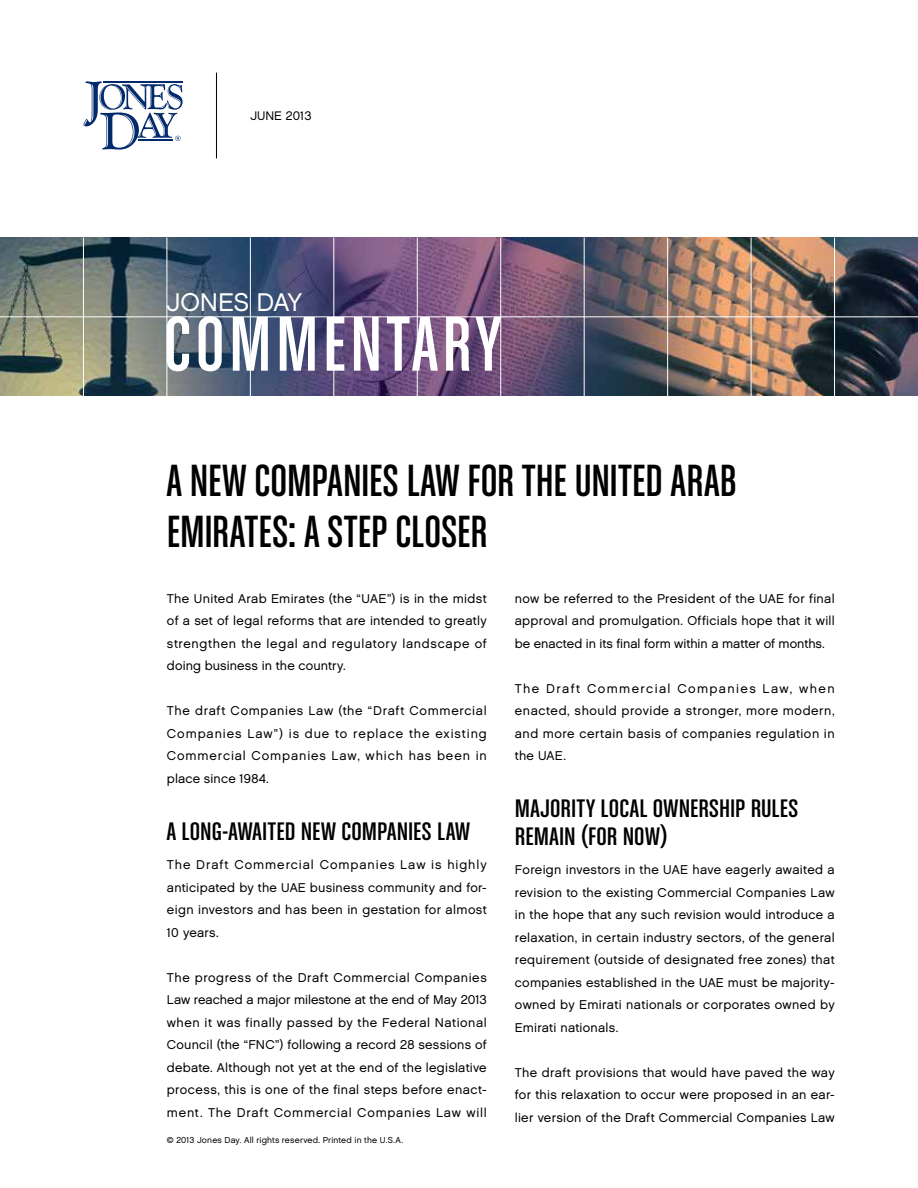
<style>
.page{position:relative;width:918px;height:1188px;background:#fff}
.page>*{position:absolute;margin:0;border:0;box-sizing:border-box;transform-origin:0 0}
.t1{font:82.5px "Chalet Comprime Cologne Sixty";letter-spacing:.055em;color:#fff}
.t2{font:48px/51px "Chalet Comprime Cologne Sixty";letter-spacing:.005em;color:#000}
.t3{font:27px/27.8px "Chalet Comprime Cologne Sixty";letter-spacing:.005em;color:#000;scale:1.1 1}
.t4{font:25.5px "Chalet London Nineteen Sixty";letter-spacing:-.005em;color:#fff}
.t5{font:12.75px/22.5px "Chalet London Nineteen Sixty";letter-spacing:.03em;color:#000;text-align:justify}
.t6{font:12.3px "Chalet London Nineteen Sixty";color:#000}
.t7{font:8.7px "Chalet London Nineteen Sixty";letter-spacing:.02em;color:#000}
</style>
<div class="page">
<img style="left:0;top:237px;width:918px;height:158px">
<hr style="left:167px;top:238px;width:1px;height:160px;background:#fff">
<hr style="left:83px;top:238px;width:1px;height:160px;background:#fff">
<hr style="left:250px;top:238px;width:1px;height:160px;background:#fff">
<hr style="left:334px;top:238px;width:1px;height:160px;background:#fff">
<hr style="left:417px;top:238px;width:1px;height:160px;background:#fff">
<hr style="left:500px;top:238px;width:1px;height:160px;background:#fff">
<hr style="left:584px;top:238px;width:1px;height:160px;background:#fff">
<hr style="left:667px;top:238px;width:1px;height:160px;background:#fff">
<hr style="left:751px;top:238px;width:1px;height:160px;background:#fff">
<hr style="left:834px;top:238px;width:1px;height:160px;background:#fff">
<hr style="left:0;top:317px;width:918px;height:1px;background:#fff">
<hr style="left:216px;top:73px;width:1px;height:85px;background:#000">
<svg style="left:83px;top:81px;width:100px;height:69px"></svg>
<p class="t6" style="left:250px;top:108px;width:16px">June</p>
<p class="t6" style="left:286px;top:108px;width:27px">2013</p>
<h3 class="t4" style="left:166px;top:286px;width:137px">JONES DAY</h3>
<h1 class="t1" style="left:164px;top:299px;width:339px">COMMENTARY</h1>
<h2 class="t2" style="left:167px;top:454px;width:571px">A NEW COMPANIES LAW FOR THE UNITED ARAB<br>EMIRATES: A STEP CLOSER</h2>
<p class="t5" style="left:167px;top:587px;width:321px">The United Arab Emirates (the “UAE”) is in the midst of a set of legal reforms that are intended to greatly strengthen the legal and regulatory landscape of doing business in the country.</p>
<p class="t5" style="left:167px;top:700px;width:321px">The draft Companies Law (the “Draft Commercial Companies Law”) is due to replace the existing Commercial Companies Law, which has been in place since 1984.</p>
<h3 class="t3" style="left:167px;top:817px;width:277px">A LONG-AWAITED NEW COMPANIES LAW</h3>
<p class="t5" style="left:167px;top:853px;width:321px">The Draft Commercial Companies Law is highly anticipated by the UAE business community and for&shy;eign investors and has been in gestation for almost 10 years.</p>
<p class="t5" style="left:167px;top:966px;width:321px">The progress of the Draft Commercial Companies Law reached a major milestone at the end of May 2013 when it was finally passed by the Federal National Council (the “FNC”) following a record 28 sessions of debate. Although not yet at the end of the legislative process, this is one of the final steps before enact&shy;ment. The Draft Commercial Companies Law will</p>
<p class="t7" style="left:167px;top:1134px;width:238px">© 2013 Jones Day. All rights reserved. Printed in the U.S.A.</p>
<p class="t5" style="left:515px;top:587px;width:321px">now be referred to the President of the UAE for final approval and promulgation. Officials hope that it will be enacted in its final form within a matter of months.</p>
<p class="t5" style="left:515px;top:677px;width:321px">The Draft Commercial Companies Law, when enacted, should provide a stronger, more modern, and more certain basis of companies regulation in the UAE.</p>
<h3 class="t3" style="left:515px;top:794px;width:259px">MAJORITY LOCAL OWNERSHIP RULES<br>REMAIN (FOR NOW)</h3>
<p class="t5" style="left:515px;top:859px;width:321px">Foreign investors in the UAE have eagerly awaited a revision to the existing Commercial Companies Law in the hope that any such revision would introduce a relaxation, in certain industry sectors, of the general requirement (outside of designated free zones) that companies established in the UAE must be majority&shy;owned by Emirati nationals or corporates owned by Emirati nationals.</p>
<p class="t5" style="left:515px;top:1061px;width:321px">The draft provisions that would have paved the way for this relaxation to occur were proposed in an ear&shy;lier version of the Draft Commercial Companies Law</p>
</div>
